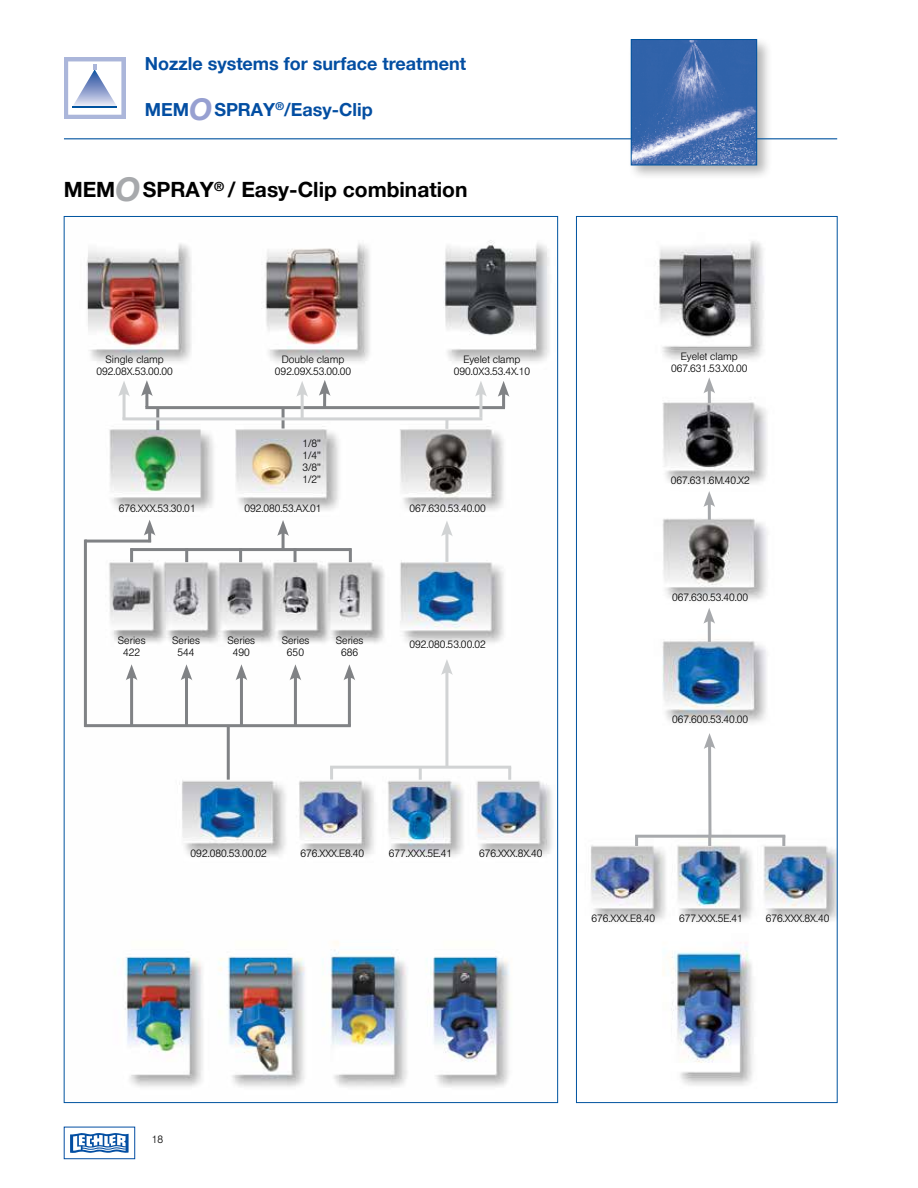
<style>
.page{position:relative;width:918px;height:1188px;background:#fff}
.page>*{position:absolute;margin:0;border:0;box-sizing:border-box;transform-origin:0 0}
.t1{font:700 21px "Helvetica Neue LTW1 G";color:#000}
.t2{font:700 18px "Helvetica Neue LTW1 G";color:#034ea2}
.t3{font:300 10.5px/12px "Helvetica BQ";color:#000;text-align:center}
.s1{font-style:italic;font-size:30px;color:#97a0d1}
.s2{font-style:italic;font-size:32.85px;color:#a7a9ac}
</style>
<div class="page">
<img style="left:591px;top:241px;width:245px;height:845px">
<img style="left:83px;top:240px;width:470px;height:847px">
<div style="left:628px;top:37px;width:145px;height:144px;background:#000;opacity:.3"></div>
<hr style="left:64px;top:138px;width:773px;height:1px;background:#00539f">
<div style="left:64px;top:57px;width:62px;height:62px;background:#abb6da"></div>
<div style="left:70px;top:63px;width:50px;height:50px;background:#fff"></div>
<div style="left:68px;top:61px;width:53px;height:54px;border:3px solid #fff"></div>
<svg style="left:73px;top:65px;width:43px;height:41px"></svg>
<hr style="left:73px;top:106px;width:44px;height:2px;background:#00539f">
<img style="left:633px;top:41px;width:122px;height:122px">
<div style="left:631px;top:39px;width:126px;height:126px;border:1px solid #00539f"></div>
<div style="left:64px;top:1127px;width:71px;height:32px;border:1px solid #034ea2"></div>
<svg style="left:70px;top:1133px;width:59px;height:20px"></svg>
<hr style="left:130px;top:548px;width:3px;height:14px;background:#808285">
<hr style="left:185px;top:548px;width:3px;height:14px;background:#808285">
<hr style="left:239px;top:548px;width:3px;height:14px;background:#808285">
<hr style="left:294px;top:548px;width:3px;height:14px;background:#808285">
<hr style="left:349px;top:548px;width:3px;height:14px;background:#808285">
<hr style="left:145px;top:406px;width:360px;height:3px;background:#808285">
<hr style="left:85px;top:724px;width:266px;height:3px;background:#808285">
<hr style="left:145px;top:391px;width:3px;height:16px;background:#808285">
<svg style="left:141px;top:380px;width:12px;height:16px"></svg>
<hr style="left:323px;top:390px;width:3px;height:18px;background:#808285">
<svg style="left:319px;top:380px;width:12px;height:16px"></svg>
<hr style="left:502px;top:391px;width:3px;height:17px;background:#808285">
<svg style="left:498px;top:381px;width:11px;height:16px"></svg>
<hr style="left:156px;top:408px;width:3px;height:22px;background:#808285">
<hr style="left:282px;top:409px;width:3px;height:20px;background:#808285">
<hr style="left:227px;top:725px;width:3px;height:55px;background:#808285">
<hr style="left:122px;top:417px;width:360px;height:3px;background:#d1d3d4">
<hr style="left:123px;top:391px;width:3px;height:28px;background:#d1d3d4">
<svg style="left:118px;top:381px;width:12px;height:16px"></svg>
<hr style="left:301px;top:391px;width:3px;height:27px;background:#d1d3d4">
<svg style="left:296px;top:381px;width:12px;height:16px"></svg>
<hr style="left:479px;top:391px;width:3px;height:27px;background:#d1d3d4">
<svg style="left:475px;top:381px;width:12px;height:16px"></svg>
<hr style="left:708px;top:388px;width:3px;height:15px;background:#a7a9ac">
<svg style="left:703px;top:377px;width:12px;height:17px"></svg>
<hr style="left:708px;top:501px;width:3px;height:19px;background:#a7a9ac">
<svg style="left:703px;top:491px;width:12px;height:16px"></svg>
<hr style="left:708px;top:618px;width:3px;height:24px;background:#a7a9ac">
<svg style="left:703px;top:608px;width:12px;height:16px"></svg>
<hr style="left:635px;top:835px;width:150px;height:3px;background:#a7a9ac">
<svg style="left:635px;top:838px;width:3px;height:8px"></svg>
<svg style="left:782px;top:838px;width:3px;height:8px"></svg>
<svg style="left:708px;top:838px;width:3px;height:8px"></svg>
<hr style="left:130px;top:548px;width:221px;height:3px;background:#808285">
<hr style="left:85px;top:540px;width:66px;height:3px;background:#808285">
<hr style="left:330px;top:766px;width:181px;height:3px;background:#d1d3d4">
<svg style="left:330px;top:769px;width:3px;height:11px"></svg>
<svg style="left:419px;top:769px;width:3px;height:11px"></svg>
<svg style="left:508px;top:769px;width:3px;height:11px"></svg>
<hr style="left:708px;top:743px;width:3px;height:93px;background:#a7a9ac">
<svg style="left:704px;top:733px;width:11px;height:16px"></svg>
<svg style="left:445px;top:420px;width:3px;height:9px"></svg>
<hr style="left:84px;top:540px;width:3px;height:187px;background:#808285">
<svg style="left:144px;top:520px;width:11px;height:22px"></svg>
<hr style="left:282px;top:530px;width:3px;height:19px;background:#808285">
<svg style="left:277px;top:520px;width:12px;height:16px"></svg>
<hr style="left:445px;top:531px;width:3px;height:31px;background:#d1d3d4">
<svg style="left:441px;top:520px;width:12px;height:17px"></svg>
<hr style="left:185px;top:675px;width:3px;height:51px;background:#808285">
<svg style="left:181px;top:664px;width:11px;height:16px"></svg>
<hr style="left:130px;top:675px;width:3px;height:51px;background:#808285">
<svg style="left:126px;top:664px;width:11px;height:16px"></svg>
<hr style="left:240px;top:675px;width:3px;height:51px;background:#808285">
<svg style="left:236px;top:664px;width:11px;height:16px"></svg>
<hr style="left:294px;top:675px;width:3px;height:51px;background:#808285">
<svg style="left:290px;top:664px;width:11px;height:16px"></svg>
<hr style="left:348px;top:675px;width:3px;height:51px;background:#808285">
<svg style="left:344px;top:664px;width:11px;height:16px"></svg>
<hr style="left:445px;top:669px;width:3px;height:98px;background:#d1d3d4">
<svg style="left:441px;top:659px;width:12px;height:16px"></svg>
<svg style="left:700px;top:258px;width:1px;height:28px"></svg>
<h2 class="t2" style="left:145px;top:53px;width:323px">Nozzle systems for surface treatment</h2>
<h2 class="t2" style="left:145px;top:99px;width:229px">MEM <span class="s1">O</span>SPRAY<sup>®</sup>/Easy-Clip</h2>
<h1 class="t1" style="left:64px;top:177px;width:405px">MEM <span class="s2">O</span>SPRAY<sup>®</sup> / Easy-Clip combination</h1>
<p class="t3" style="left:97px;top:353px;width:78px">Single clamp<br>092.08X.53.00.00</p>
<p class="t3" style="left:275px;top:353px;width:78px">Double clamp<br>092.09X.53.00.00</p>
<p class="t3" style="left:454px;top:353px;width:78px">Eyelet clamp<br>090.0X3.53.4X.10</p>
<p class="t3" style="left:671px;top:350px;width:78px">Eyelet clamp<br>067.631.53.X0.00</p>
<p class="t3" style="left:302px;top:438px;width:20px;text-align:justify">1/8” 1/4” 3/8” 1/2”</p>
<p class="t3" style="left:119px;top:502px;width:78px">676.XXX.53.30.01</p>
<p class="t3" style="left:244px;top:502px;width:79px">092.080.53.AX.01</p>
<p class="t3" style="left:410px;top:502px;width:78px">067.630.53.40.00</p>
<p class="t3" style="left:118px;top:635px;width:29px">Series<br>422</p>
<p class="t3" style="left:410px;top:638px;width:78px">092.080.53.00.02</p>
<p class="t3" style="left:172px;top:635px;width:29px">Series<br>544</p>
<p class="t3" style="left:228px;top:635px;width:29px">Series<br>490</p>
<p class="t3" style="left:282px;top:635px;width:29px">Series<br>650</p>
<p class="t3" style="left:336px;top:635px;width:29px">Series<br>686</p>
<p class="t3" style="left:671px;top:475px;width:80px">067.631.6M.40.X2</p>
<p class="t3" style="left:672px;top:591px;width:78px">067.630.53.40.00</p>
<p class="t3" style="left:672px;top:714px;width:78px">067.600.53.40.00</p>
<p class="t3" style="left:191px;top:847px;width:78px">092.080.53.00.02</p>
<p class="t3" style="left:300px;top:847px;width:65px">676.XXX.E8.40</p>
<p class="t3" style="left:389px;top:847px;width:65px">677.XXX.5E.41</p>
<p class="t3" style="left:479px;top:847px;width:65px">676.XXX.8X.40</p>
<p class="t3" style="left:591px;top:912px;width:65px">676.XXX.E8.40</p>
<p class="t3" style="left:679px;top:912px;width:65px">677.XXX.5E.41</p>
<p class="t3" style="left:766px;top:912px;width:65px">676.XXX.8X.40</p>
<p class="t3" style="left:152px;top:1134px;width:13px">18</p>
</div>
